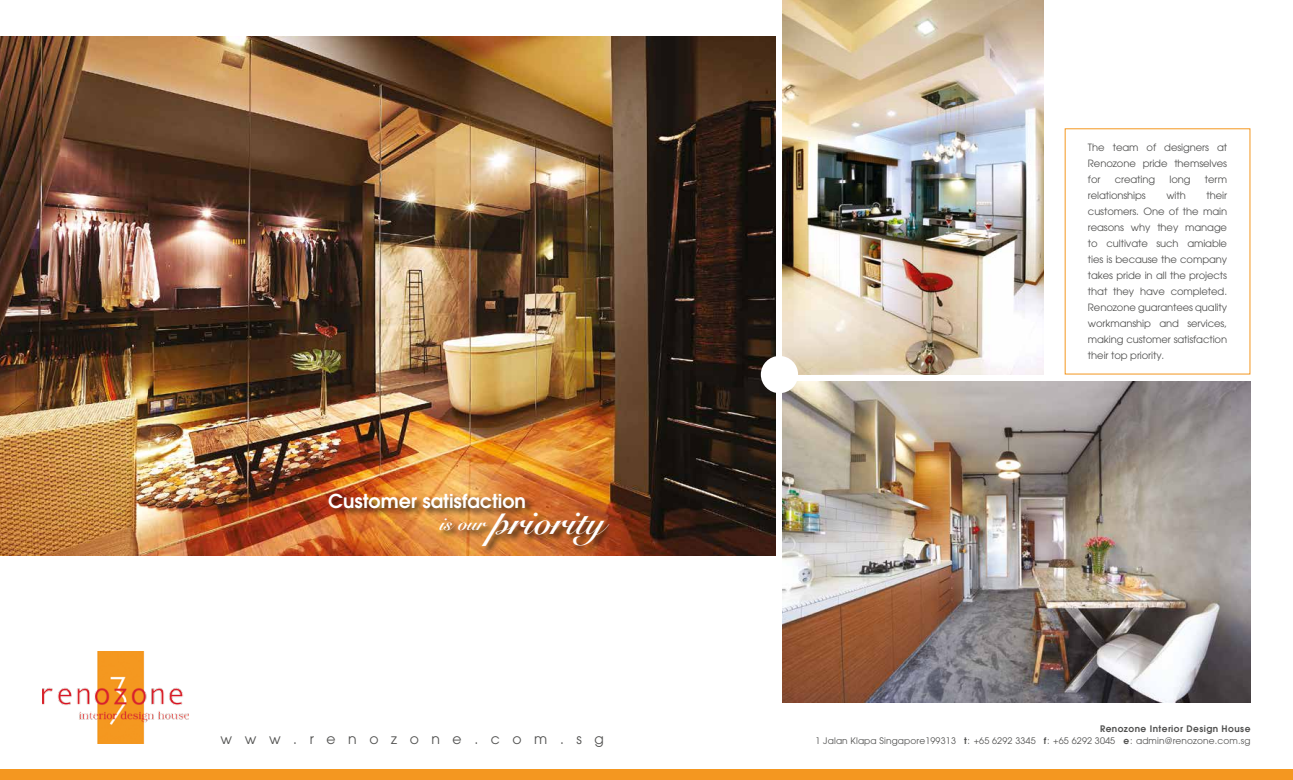
<style>
.page{position:relative;width:1293px;height:780px;background:#fff}
.page>*{position:absolute;margin:0;border:0;box-sizing:border-box;transform-origin:0 0}
.t1{font:37.3px "Snell Roundhand Bold Script";color:#fff}
.t2{font:600 19.1px "Avant Garde";color:#fff}
.t3{font:14px "Avant Garde";letter-spacing:.9em;color:#525251}
.t4{font:10px/16px "Avant Garde";letter-spacing:-.01em;color:#525251;text-align:justify}
.t5{font:9px "Avant Garde";letter-spacing:.015em;color:#525251}
.t6{font:600 9px "Avant Garde";letter-spacing:.05em;color:#525251}
.s1{font-size:20.3px}
.s2{font-weight:600}
</style>
<div class="page">
<img style="left:0;top:36px;width:775px;height:519px">
<img style="left:782px;top:0;width:262px;height:374px">
<img style="left:782px;top:381px;width:468px;height:321px">
<div style="left:761px;top:356px;width:37px;height:37px;background:#fff;border-radius:50%"></div>
<img style="left:43px;top:651px;width:145px;height:93px">
<div style="left:327px;top:492px;width:291px;height:63px;background:#000;opacity:.75"></div>
<div style="left:0;top:769px;width:1293px;height:11px;background:#f49720"></div>
<h2 class="t2" style="left:328px;top:488px;width:199px">Customer satisfaction</h2>
<h1 class="t1" style="left:440px;top:499px;width:167px"><span class="s1">is our</span> priority</h1>
<p class="t4" style="left:1088px;top:139px;width:141px">The team of designers at Renozone pride themselves for</p>
<p class="t4" style="left:1114px;top:171px;width:42px">creating</p>
<p class="t4" style="left:1169px;top:171px;width:23px">long</p>
<p class="t4" style="left:1205px;top:171px;width:24px">term</p>
<p class="t4" style="left:1088px;top:187px;width:59px">relationships</p>
<p class="t4" style="left:1166px;top:187px;width:21px">with</p>
<p class="t4" style="left:1088px;top:187px;width:141px;text-indent:119px">their customers. One of the main reasons why they manage to cultivate such amiable ties is because the company takes pride in all the projects that they have completed.<br>Renozone guarantees quality workmanship and services, making customer satisfaction their top priority.</p>
<p class="t6" style="left:1100px;top:722px;width:152px">Renozone Interior Design House</p>
<h3 class="t3" style="left:221px;top:730px;width:385px">www.renozone.com.sg</h3>
<p class="t5" style="left:815px;top:735px;width:436px">1 Jalan Klapa Singapore199313 <span class="s2">t</span>: +65 6292 3345 <span class="s2">f</span>: +65 6292 3045 <span class="s2">e</span>: admin@renozone.com.sg</p>
</div>
